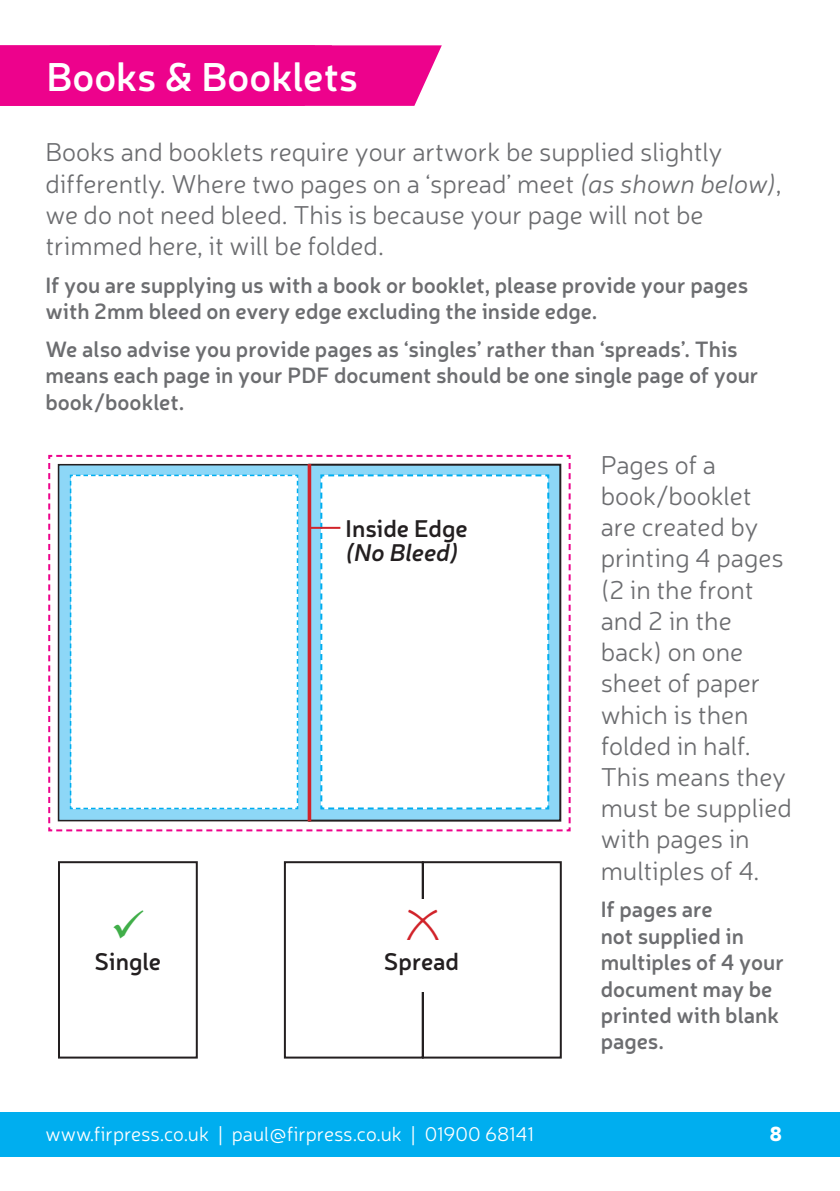
<style>
.page{position:relative;width:840px;height:1191px;background:#fff}
.page>*{position:absolute;margin:0;border:0;box-sizing:border-box;transform-origin:0 0}
.t1{font:600 40px "Neris";color:#fff}
.t2{font:expanded 38px "Kolo LP Std";color:#d1232a}
.t3{font:300 26px/31.2px "Neris";color:#6c6d70}
.t4{font:600 24px/24px "Neris";color:#231f20}
.t5{font:600 22px/26.4px "Neris";color:#6c6d70}
.t6{font:300 20px "Neris";color:#fff}
.t7{font:900 20px "Neris";color:#fff}
.s1{font-style:italic}
</style>
<div class="page">
<svg style="left:48px;top:454px;width:523px;height:378px"></svg>
<div style="left:58px;top:465px;width:251px;height:355px;background:#8dd7f7"></div>
<div style="left:58px;top:464px;width:252px;height:357px;border:2px solid #231f20"></div>
<div style="left:69px;top:474px;width:230px;height:336px;background:#fff"></div>
<div style="left:309px;top:465px;width:251px;height:355px;background:#8dd7f7"></div>
<div style="left:308px;top:464px;width:253px;height:357px;border:2px solid #231f20"></div>
<div style="left:319px;top:474px;width:231px;height:336px;background:#fff"></div>
<hr style="left:310px;top:527px;width:30px;height:2px;background:#d1232a">
<svg style="left:307px;top:464px;width:4px;height:357px"></svg>
<div style="left:58px;top:861px;width:140px;height:197px;border:2px solid #231f20"></div>
<div style="left:284px;top:861px;width:139px;height:197px;border:2px solid #231f20"></div>
<div style="left:422px;top:861px;width:139px;height:197px;border:2px solid #231f20"></div>
<div style="left:356px;top:899px;width:133px;height:59px;background:#fff"></div>
<div style="left:354px;top:940px;width:134px;height:51px;background:#fff"></div>
<div style="left:0;top:45px;width:441px;height:61px;background:#ed028c"></div>
<div style="left:0;top:1112px;width:839px;height:45px;background:#00aeef"></div>
<p class="t1" style="left:46px;top:50px;width:313px">Books &amp; Booklets</p>
<p class="t3" style="left:45px;top:136px;width:737px">Books and booklets require your artwork be supplied slightly differently. Where two pages on a ‘spread’ meet <span class="s1">(as shown below)</span>, we do not need bleed. This is because your page will not be trimmed here, it will be folded.</p>
<p class="t5" style="left:45px;top:271px;width:703px">If you are supplying us with a book or booklet, please provide your pages with 2mm bleed on every edge excluding the inside edge.</p>
<p class="t5" style="left:45px;top:335px;width:714px">We also advise you provide pages as ‘singles’ rather than ‘spreads’. This means each page in your PDF document should be one single page of your book/booklet.</p>
<p class="t4" style="left:345px;top:515px;width:124px">Inside Edge <span class="s1">(No Bleed)</span></p>
<p class="t2" style="left:407px;top:900px;width:33px">X</p>
<p class="t4" style="left:94px;top:947px;width:68px">Single</p>
<p class="t4" style="left:383px;top:947px;width:77px">Spread</p>
<p class="t3" style="left:600px;top:448px;width:192px">Pages of a book/booklet are created by printing 4 pages (2 in the front and 2 in the back) on one sheet of paper which is then folded in half.<br>This means they must be supplied with pages in multiples of 4.</p>
<p class="t5" style="left:600px;top:895px;width:185px">If pages are<br>not supplied in multiples of 4 your document may be printed with blank pages.</p>
<p class="t6" style="left:45px;top:1121px;width:489px">www.firpress.co.uk | paul@firpress.co.uk | 01900 68141</p>
<p class="t7" style="left:769px;top:1119px;width:14px">8</p>
</div>
